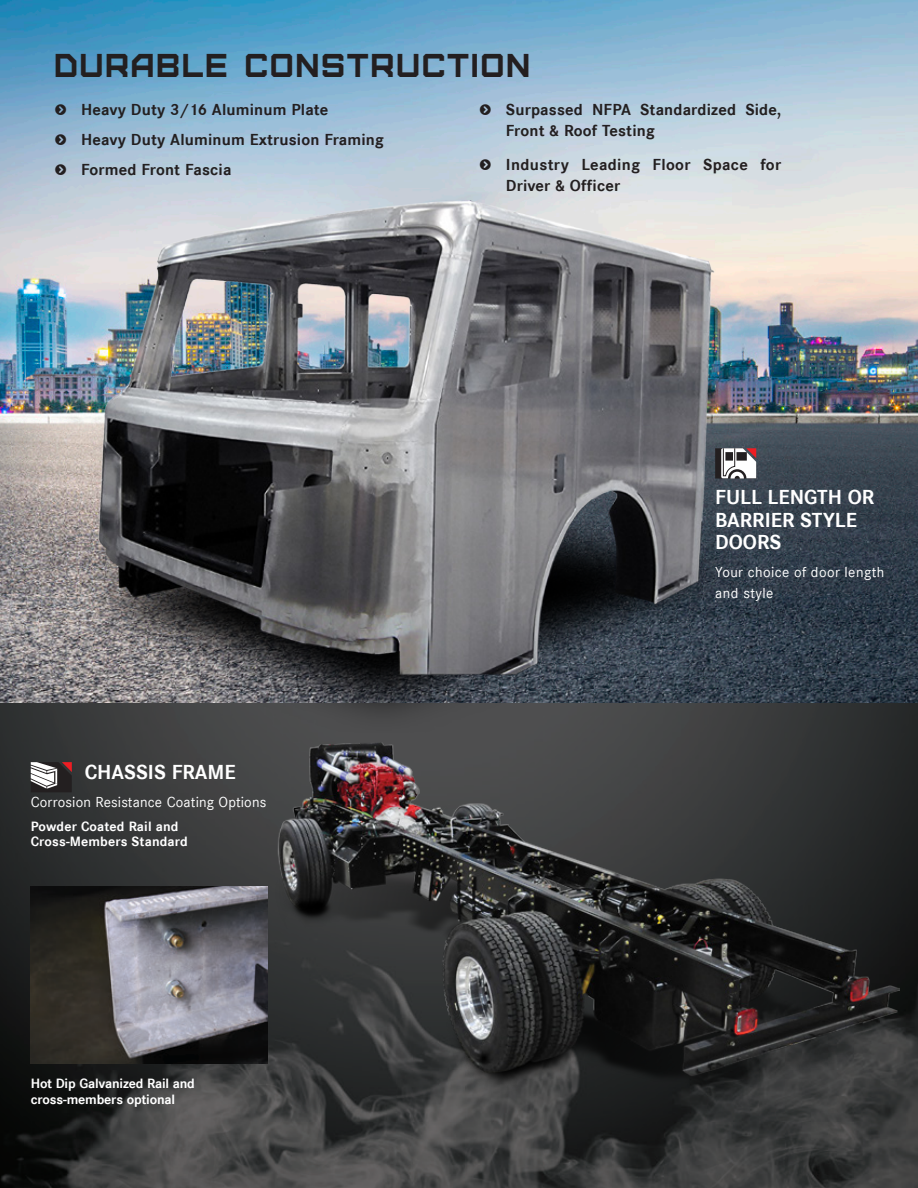
<style>
.page{position:relative;width:918px;height:1188px;background:#fff}
.page>*{position:absolute;margin:0;border:0;box-sizing:border-box;transform-origin:0 0}
.headline_-_interior{font:33px "Furore";letter-spacing:.05em;color:#231f20}
.subhead{font:700 21px/22.5px "Corporate S";color:#fff}
.t1{font:700 16.5px/21px "Corporate S";letter-spacing:.01em;color:#231f20}
.body_copy{font:15px "Corporate S";letter-spacing:.01em;color:#fff}
.body_copy-2{font:15px/21px "Corporate S";letter-spacing:.03em;color:#fff}
.headline-small{font:700 13.95px "Corporate S";letter-spacing:-.01em;color:#fff}
.callout_copy{font:700 13.95px "Corporate S";letter-spacing:.01em;color:#fff}
.s1{font-family:"Arrrows"}
</style>
<div class="page">
<img style="left:0;top:702px;width:918px;height:486px">
<img style="left:0;top:0;width:918px;height:702px">
<img style="left:64px;top:201px;width:685px;height:531px">
<svg style="left:715px;top:448px;width:41px;height:31px"></svg>
<img style="left:0;top:743px;width:900px;height:445px">
<img style="left:31px;top:887px;width:236px;height:177px">
<p class="headline_-_interior" style="left:54px;top:45px;width:478px">DURABLE CONSTRUCTION</p>
<p class="t1" style="left:54px;top:99px;width:276px"><span class="s1">S</span> Heavy Duty 3/16 Aluminum Plate</p>
<p class="t1" style="left:54px;top:129px;width:331px"><span class="s1">S</span> Heavy Duty Aluminum Extrusion Framing</p>
<p class="t1" style="left:54px;top:159px;width:179px"><span class="s1">S</span> Formed Front Fascia</p>
<p class="t1" style="left:506px;top:99px;width:277px;text-indent:-27px"><span class="s1">S</span> Surpassed NFPA Standardized Side,<br>Front &amp; Roof Testing</p>
<p class="t1" style="left:506px;top:155px;width:277px;text-indent:-27px"><span class="s1">S</span> Industry Leading Floor Space for<br>Driver &amp; Officer</p>
<p class="subhead" style="left:85px;top:761px;width:153px">CHASSIS FRAME</p>
<p class="body_copy" style="left:31px;top:793px;width:237px">Corrosion Resistance Coating Options</p>
<p class="callout_copy" style="left:31px;top:818px;width:149px">Powder Coated Rail and</p>
<p class="callout_copy" style="left:31px;top:833px;width:159px">Cross-Members Standard</p>
<p class="headline-small" style="left:31px;top:1075px;width:166px">Hot Dip Galvanized Rail and</p>
<p class="headline-small" style="left:31px;top:1092px;width:146px">cross-members optional</p>
<p class="subhead" style="left:715px;top:486px;width:161px">FULL LENGTH OR<br>BARRIER STYLE<br>DOORS</p>
<p class="body_copy-2" style="left:715px;top:561px;width:171px">Your choice of door length and style</p>
</div>
